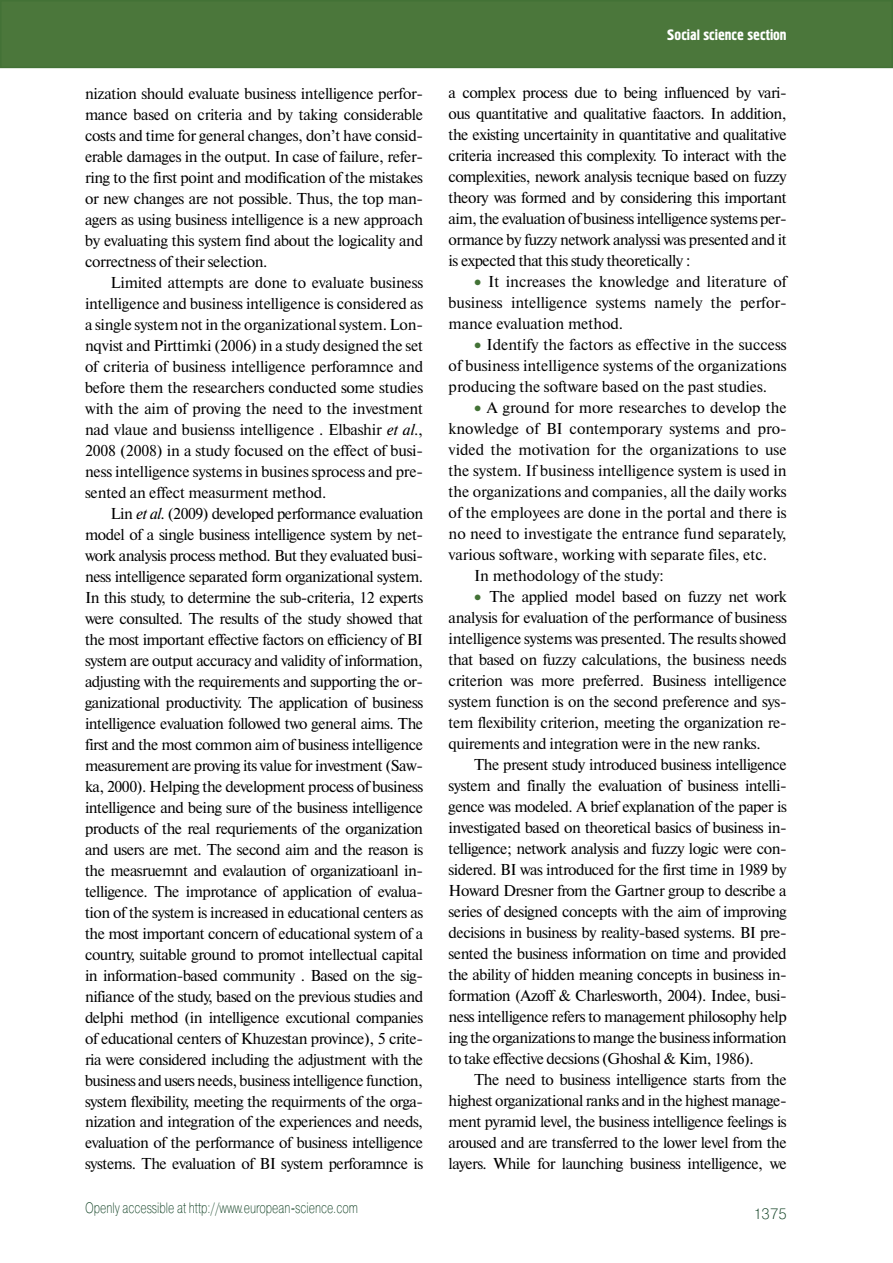
<style>
.page{position:relative;width:893px;height:1263px;background:#fff}
.page>*{position:absolute;margin:0;border:0;box-sizing:border-box;transform-origin:0 0}
.t1{font:15.75px/21px "Newton C";color:#000;text-align:justify}
.t2{font:15px "Pragmatica Light C";color:#0d3e20;scale:.75 1}
.t3{font:15px "Hermes C";color:#fff}
.t4{font:15px "Pragmatica Light C";color:#0d3e20}
.s1{font-style:italic}
.s2{color:#437236}
</style>
<div class="page">
<div style="left:1px;top:1px;width:891px;height:66px;background:#4b773b"></div>
<div style="left:0;top:0;width:893px;height:68px;border:2px solid #437236"></div>
<p class="t1" style="left:85px;top:83px;width:340px">nization should evaluate business intelligence perfor&shy;mance based on criteria and by taking considerable costs and time for general changes, don’t have consid&shy;erable damages in the output. In case of failure, refer&shy;ring to the first point and modification of the mistakes or new changes are not possible. Thus, the top man&shy;agers as using business intelligence is a new approach by evaluating this system find about the logicality and correctness of their selection.</p>
<p class="t1" style="left:85px;top:272px;width:340px;text-indent:26px">Limited attempts are done to evaluate business intelligence and business intelligence is considered as a single system not in the organizational system. Lon&shy;nqvist and Pirttimki (2006) in a study designed the set of criteria of business intelligence perforamnce and before them the researchers conducted some studies with the aim of proving the need to the investment nad vlaue and busienss intelligence . Elbashir <span class="s1">et al</span>., 2008 (2008) in a study focused on the effect of busi&shy;ness intelligence systems in busines sprocess and pre&shy;sented an effect measurment method.</p>
<p class="t1" style="left:85px;top:503px;width:340px;text-indent:25px">Lin <span class="s1">et al</span>. (2009) developed performance evaluation model of a single business intelligence system by net&shy;work analysis process method. But they evaluated busi&shy;ness intelligence separated form organizational system.<br>In this study, to determine the sub-criteria, 12 experts were consulted. The results of the study showed that the most important effective factors on efficiency of BI system are output accuracy and validity of information, adjusting with the requirements and supporting the or&shy;ganizational productivity. The application of business intelligence evaluation followed two general aims. The first and the most common aim of business intelligence measurement are proving its value for investment (Saw&shy;ka, 2000). Helping the development process of business intelligence and being sure of the business intelligence products of the real requriements of the organization and users are met. The second aim and the reason is the measruemnt and evalaution of organizatioanl in&shy;telligence. The improtance of application of evalua&shy;tion of the system is increased in educational centers as the most important concern of educational system of a country, suitable ground to promot intellectual capital in information-based community . Based on the sig&shy;nifiance of the study, based on the previous studies and delphi method (in intelligence excutional companies of educational centers of Khuzestan province), 5 crite&shy;ria were considered including the adjustment with the business and users needs, business intelligence function, system flexibility, meeting the requirments of the orga&shy;nization and integration of the experiences and needs, evaluation of the performance of business intelligence systems. The evaluation of BI system perforamnce is</p>
<p class="t2" style="left:85px;top:1199px;width:365px">Openly accessible at http://www.european-science.com</p>
<p class="t3" style="left:667px;top:26px;width:121px">Social science section</p>
<p class="t1" style="left:449px;top:83px;width:340px">a complex process due to being influenced by vari&shy;ous quantitative and qualitative faactors. In addition, the existing uncertainity in quantitative and qualitative criteria increased this complexity. To interact with the complexities, nework analysis tecnique based on fuzzy theory was formed and by considering this important aim, the evaluation of business intelligence systems per&shy;ormance by fuzzy network analyssi was presented and it is expected that this study theoretically :</p>
<p class="t1" style="left:449px;top:271px;width:340px;text-indent:26px"><span class="s2">•</span> It increases the knowledge and literature of business intelligence systems namely the perfor&shy;mance evaluation method.</p>
<p class="t1" style="left:449px;top:334px;width:340px;text-indent:26px"><span class="s2">•</span> Identify the factors as effective in the success of business intelligence systems of the organizations producing the software based on the past studies.</p>
<p class="t1" style="left:474px;top:397px;width:314px"><span class="s2">•</span> A ground for more researches to develop the</p>
<p class="t1" style="left:449px;top:418px;width:340px">knowledge of BI contemporary systems and pro-</p>
<p class="t1" style="left:449px;top:439px;width:339px">vided the motivation for the organizations to use</p>
<p class="t1" style="left:449px;top:460px;width:340px">the system. If business intelligence system is used in</p>
<p class="t1" style="left:449px;top:481px;width:340px">the organizations and companies, all the daily works</p>
<p class="t1" style="left:449px;top:502px;width:340px">of the employees are done in the portal and there is</p>
<p class="t1" style="left:449px;top:523px;width:340px">no need to investigate the entrance fund separately,</p>
<p class="t1" style="left:449px;top:544px;width:320px">various software, working with separate files, etc.</p>
<p class="t1" style="left:474px;top:565px;width:191px">In methodology of the study:</p>
<p class="t1" style="left:449px;top:586px;width:340px;text-indent:26px"><span class="s2">•</span> The applied model based on fuzzy net work analysis for evaluation of the performance of business intelligence systems was presented. The results showed that based on fuzzy calculations, the business needs criterion was more preferred. Business intelligence system function is on the second preference and sys&shy;tem flexibility criterion, meeting the organization re&shy;quirements and integration were in the new ranks.</p>
<p class="t1" style="left:449px;top:754px;width:340px;text-indent:26px">The present study introduced business intelligence system and finally the evaluation of business intelli&shy;gence was modeled. A brief explanation of the paper is investigated based on theoretical basics of business in&shy;telligence; network analysis and fuzzy logic were con&shy;sidered. BI was introduced for the first time in 1989 by Howard Dresner from the Gartner group to describe a series of designed concepts with the aim of improving decisions in business by reality-based systems. BI pre&shy;sented the business information on time and provided the ability of hidden meaning concepts in business in&shy;formation (Azoff &amp; Charlesworth, 2004). Indee, busi&shy;ness intelligence refers to management philosophy help ing the organizations to mange the business information to take effective decsions (Ghoshal &amp; Kim, 1986).</p>
<p class="t1" style="left:449px;top:1069px;width:340px;text-indent:26px">The need to business intelligence starts from the highest organizational ranks and in the highest manage&shy;ment pyramid level, the business intelligence feelings is aroused and are transferred to the lower level from the layers. While for launching business intelligence, we</p>
<p class="t4" style="left:753px;top:1205px;width:35px">1375</p>
</div>
